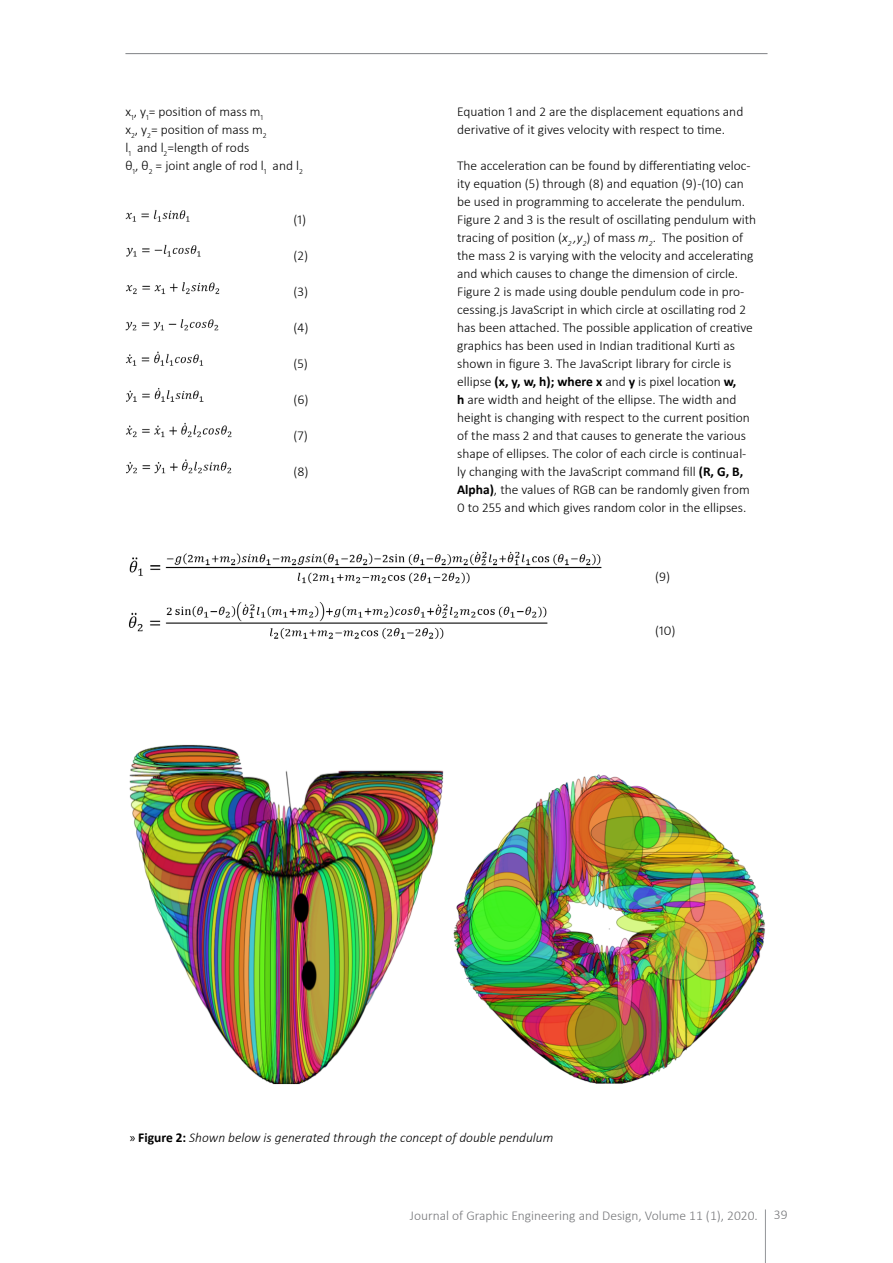
<style>
.page{position:relative;width:893px;height:1263px;background:#fff}
.page>*{position:absolute;margin:0;border:0;box-sizing:border-box;transform-origin:0 0}
.t1{font:300 13.5px/18px "Calibri";color:#000}
.t2{font:italic 300 13.5px "Calibri";color:#000}
.t3{font:300 13.5px "Calibri";color:#77787b}
.s1{font-style:italic}
.s2{font-weight:700}
.s3{font-family:"Myriad Pro";font-weight:400;font-style:normal}
.s4{font-weight:700;font-style:normal}
</style>
<div class="page">
<hr style="left:765px;top:1209px;width:1px;height:54px;background:#939598">
<hr style="left:125px;top:53px;width:642px;height:1px;background:#808285">
<img style="left:125px;top:210px;width:65px;height:12px">
<img style="left:126px;top:244px;width:75px;height:13px">
<img style="left:126px;top:282px;width:94px;height:13px">
<img style="left:125px;top:319px;width:94px;height:12px">
<img style="left:125px;top:351px;width:79px;height:15px">
<img style="left:126px;top:388px;width:78px;height:14px">
<img style="left:126px;top:422px;width:106px;height:16px">
<img style="left:126px;top:459px;width:106px;height:15px">
<img style="left:129px;top:551px;width:473px;height:33px">
<img style="left:128px;top:602px;width:420px;height:37px">
<img style="left:129px;top:744px;width:636px;height:341px">
<p class="t1" style="left:125px;top:102px;width:179px">x<sub>1</sub>, y<sub>1</sub>= position of mass m<sub>1<br></sub>x<sub>2</sub>, y<sub>2</sub>= position of mass m<sub>2<br></sub>l<sub>1</sub> and l<sub>2</sub>=length of rods<br>θ<sub>1</sub>, θ<sub>2</sub> = joint angle of rod l<sub>1</sub> and l<sub>2</sub></p>
<p class="t1" style="left:293px;top:210px;width:14px">(1)</p>
<p class="t1" style="left:293px;top:246px;width:16px">(2)</p>
<p class="t1" style="left:293px;top:282px;width:16px">(3)</p>
<p class="t1" style="left:293px;top:318px;width:16px">(4)</p>
<p class="t1" style="left:293px;top:354px;width:16px">(5)</p>
<p class="t1" style="left:293px;top:390px;width:17px">(6)</p>
<p class="t1" style="left:293px;top:426px;width:16px">(7)</p>
<p class="t1" style="left:293px;top:462px;width:17px">(8)</p>
<p class="t1" style="left:457px;top:102px;width:288px">Equation 1 and 2 are the displacement equations and derivative of it gives velocity with respect to time.</p>
<p class="t1" style="left:457px;top:156px;width:301px">The acceleration can be found by differentiating veloc&shy;ity equation (5) through (8) and equation (9) -(10) can be used in programming to accelerate the pendulum.<br>Figure 2 and 3 is the result of oscillating pendulum with tracing of position (<span class="s1">x</span><sub>2</sub> <span class="s1">,y</span><sub>2</sub>) of mass <span class="s1">m</span><sub>2</sub>. The position of the mass 2 is varying with the velocity and accelerating and which causes to change the dimension of circle.<br>Figure 2 is made using double pendulum code in pro&shy;cessing.js JavaScript in which circle at oscillating rod 2 has been attached. The possible application of creative graphics has been used in Indian traditional Kurti as shown in figure 3. The JavaScript library for circle is ellipse <span class="s2">(x, y, w, h); where x</span> and <span class="s2">y</span> is pixel location <span class="s2">w,<br>h</span> are width and height of the ellipse. The width and height is changing with respect to the current position of the mass 2 and that causes to generate the various shape of ellipses. The color of each circle is continual&shy;ly changing with the JavaScript command fill <span class="s2">(R, G, B, Alpha)</span>, the values of RGB can be randomly given from 0 to 255 and which gives random color in the ellipses.</p>
<p class="t1" style="left:655px;top:567px;width:17px">(9)</p>
<p class="t1" style="left:655px;top:621px;width:22px">(10)</p>
<p class="t2" style="left:130px;top:1129px;width:425px"><span class="s3">»</span> <span class="s4">Figure 2:</span> Shown below is generated through the concept of double pendulum</p>
<p class="t3" style="left:410px;top:1207px;width:379px">Journal of Graphic Engineering and Design, Volume 11 (1), 2020. 39</p>
</div>
